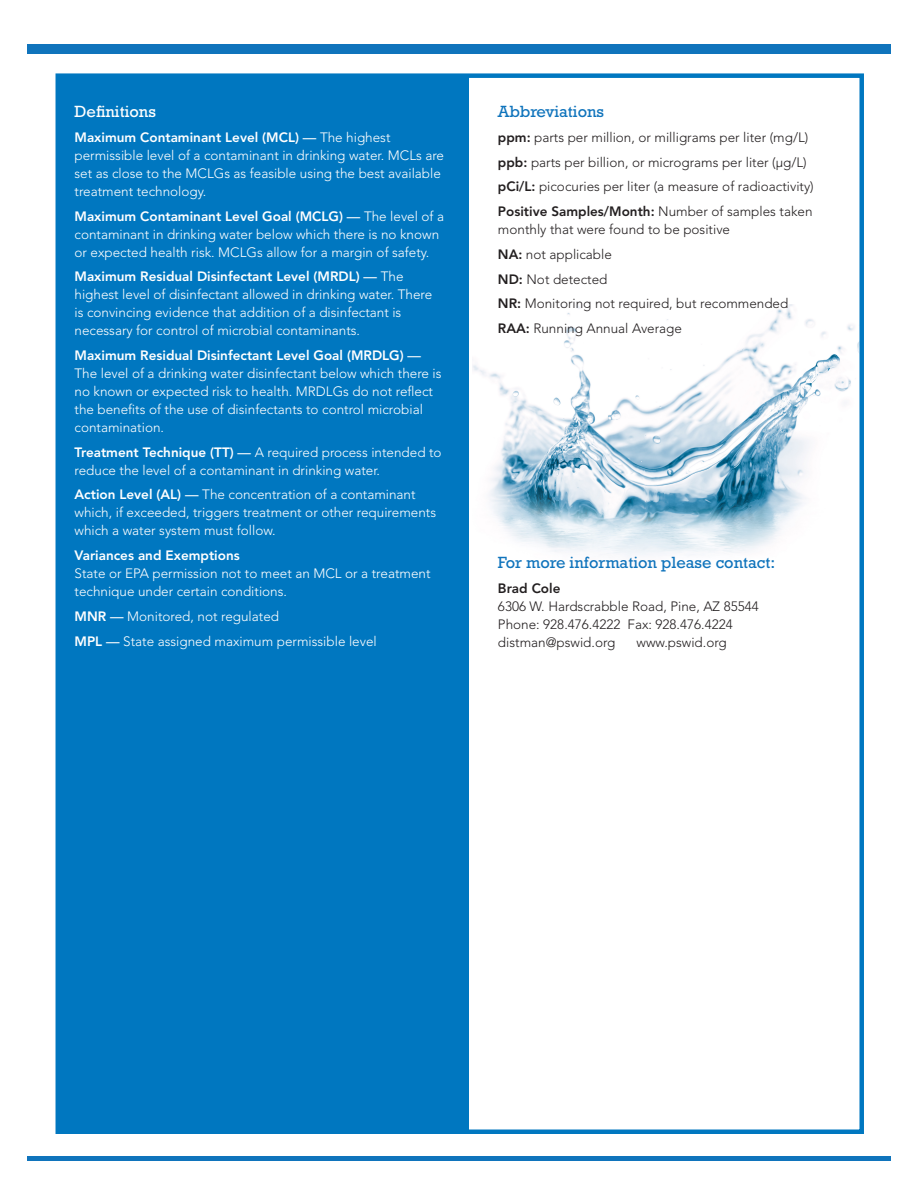
<style>
.page{position:relative;width:918px;height:1188px;background:#fff}
.page>*{position:absolute;margin:0;border:0;box-sizing:border-box;transform-origin:0 0}
.t1{font:16.5px "Rockwell Std";color:#1074bc}
.t2{font:16.5px "Rockwell Std";color:#fff}
.t3{font:300 13.5px/18px "Avenir LT Std";color:#fff}
.t4{font:300 13.5px/24.8px "Avenir LT Std";color:#231f20}
.t5{font:800 13.5px "Avenir LT Std";color:#fff}
.t6{font:800 13.5px "Avenir LT Std";color:#231f20}
.s1{font-weight:800}
.s2{font-weight:500}
</style>
<div class="page">
<hr style="left:27px;top:1157px;width:863px;height:4px;background:#1074bc">
<div style="left:27px;top:45px;width:863px;height:9px;background:#1074bc"></div>
<div style="left:58px;top:75px;width:410px;height:1055px;background:#0077c0"></div>
<img style="left:473px;top:305px;width:386px;height:251px">
<div style="left:56px;top:73px;width:808px;height:1061px;border:4px solid #0077c0"></div>
<p class="t2" style="left:75px;top:102px;width:83px">Definitions</p>
<p class="t3" style="left:75px;top:128px;width:371px"><span class="s1">Maximum Contaminant Level (MCL)</span> <span class="s2">—</span> The highest permissible level of a contaminant in drinking water. MCLs are set as close to the MCLGs as feasible using the best available treatment technology.</p>
<p class="t3" style="left:75px;top:207px;width:371px"><span class="s1">Maximum Contaminant Level Goal (MCLG)</span> <span class="s2">—</span> The level of a contaminant in drinking water below which there is no known or expected health risk. MCLGs allow for a margin of safety.</p>
<p class="t3" style="left:75px;top:268px;width:359px"><span class="s1">Maximum Residual Disinfectant Level (MRDL)</span> <span class="s2">—</span> The highest level of disinfectant allowed in drinking water. There is convincing evidence that addition of a disinfectant is necessary for control of microbial contaminants.</p>
<p class="t3" style="left:75px;top:346px;width:369px"><span class="s1">Maximum Residual Disinfectant Level Goal (MRDLG)</span> <span class="s2">— </span>The level of a drinking water disinfectant below which there is no known or expected risk to health. MRDLGs do not reflect the benefits of the use of disinfectants to control microbial contamination.</p>
<p class="t3" style="left:75px;top:443px;width:369px"><span class="s1">Treatment Technique (TT)</span> <span class="s2">—</span> A required process intended to reduce the level of a contaminant in drinking water.</p>
<p class="t3" style="left:75px;top:486px;width:363px"><span class="s1">Action Level (AL)</span> <span class="s2">—</span> The concentration of a contaminant which, if exceeded, triggers treatment or other requirements which a water system must follow.</p>
<p class="t5" style="left:75px;top:548px;width:167px">Variances and Exemptions</p>
<p class="t3" style="left:75px;top:565px;width:357px">State or EPA permission not to meet an MCL or a treatment technique under certain conditions.</p>
<p class="t3" style="left:75px;top:604px;width:304px;line-height:24.8px"><span class="s1">MNR</span> <span class="s2">—</span> Monitored, not regulated<br><span class="s1">MPL</span> <span class="s2">—</span> State assigned maximum permissible level</p>
<p class="t1" style="left:498px;top:102px;width:108px">Abbreviations</p>
<p class="t4" style="left:498px;top:125px;width:317px"><span class="s1">ppm:</span> parts per million, or milligrams per liter (mg/L) <span class="s1">ppb:</span> parts per billion, or micrograms per liter (µg/L) <span class="s1">pCi/L:</span> picocuries per liter (a measure of radioactivity)<br><span class="s1">Positive Samples/Month:</span> Number of samples taken</p>
<p class="t4" style="left:498px;top:217px;width:292px">monthly that were found to be positive<br><span class="s1">NA:</span> not applicable<br><span class="s1">ND:</span> Not detected<br><span class="s1">NR:</span> Monitoring not required, but recommended<br><span class="s1">RAA:</span> Running Annual Average</p>
<p class="t1" style="left:498px;top:553px;width:279px">For more information please contact:</p>
<p class="t6" style="left:498px;top:580px;width:64px">Brad Cole</p>
<p class="t4" style="left:498px;top:597px;width:262px;line-height:18px">6306 W. Hardscrabble Road, Pine, AZ 85544<br>Phone: 928.476.4222 Fax: 928.476.4224 distman@pswid.org</p>
<p class="t4" style="left:637px;top:630px;width:92px">www.pswid.org</p>
</div>
